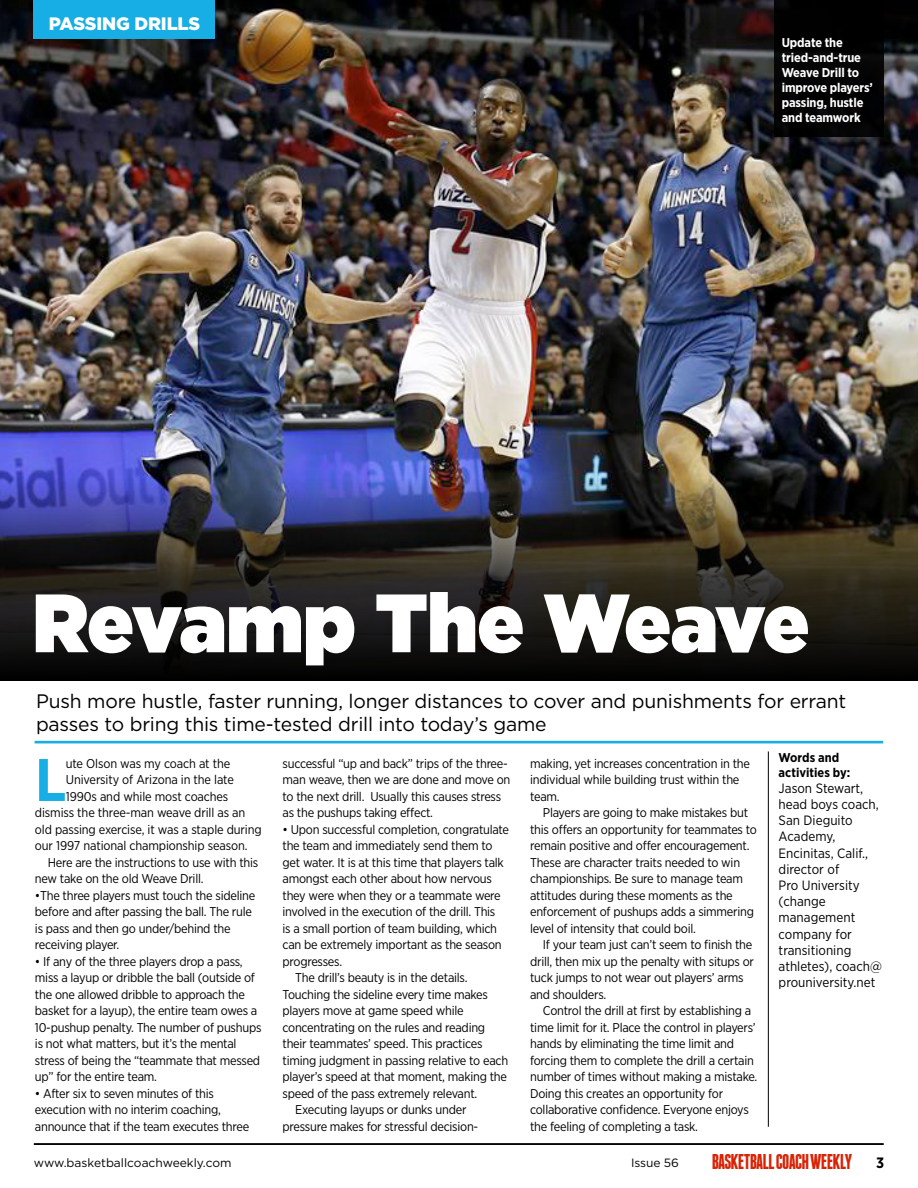
<style>
.page{position:relative;width:918px;height:1188px;background:#fff}
.page>*{position:absolute;margin:0;border:0;box-sizing:border-box;transform-origin:0 0}
.t1{font:900 82.5px "Gotham";letter-spacing:-.01em;color:#fff;scale:.94 1}
.t2{font:700 59.85px "Gotham Narrow";color:#16aee4}
.t3{font:700 21.3px "Franchise";letter-spacing:-.04em;color:#d82307;scale:.94 1}
.t4{font:19.5px/22.5px "Gotham";letter-spacing:-.01em;color:#000}
.t5{font:900 18px "Gotham";letter-spacing:-.01em;color:#fff}
.t6{font:13.5px/16.2px "Gotham Narrow";color:#000}
.t7{font:12.75px/16.5px "Gotham Narrow";letter-spacing:-.02em;color:#000}
.t8{font:700 12.75px/15px "Gotham Narrow";letter-spacing:-.01em;color:#fff}
.t9{font:700 12.75px/15px "Gotham Narrow";color:#000}
.t10{font:12px "Gotham";color:#000}
.s1{font-family:"Gotham Narrow";font-size:15px;color:#000}
</style>
<div class="page">
<img style="left:0;top:0;width:918px;height:478px">
<hr style="left:768px;top:751px;width:1px;height:376px;background:#000">
<svg style="left:0;top:478px;width:918px;height:203px;background:#242228"></svg>
<hr style="left:35px;top:741px;width:848px;height:2px;background:#16aee4">
<div style="left:774px;top:0;width:110px;height:136px;background:#000"></div>
<div style="left:34px;top:0;width:181px;height:38px;background:#16aee4"></div>
<hr style="left:34px;top:1143px;width:850px;height:2px;background:#000">
<p class="t5" style="left:49px;top:13px;width:141px">PASSING DRILLS</p>
<p class="t8" style="left:782px;top:35px;width:93px">Update the tried-and-true<br>Weave Drill to improve players’ passing, hustle and teamwork</p>
<p class="t1" style="left:33px;top:575px;width:828px">Revamp The Weave</p>
<p class="t4" style="left:36px;top:690px;width:812px">Push more hustle, faster running, longer distances to cover and punishments for errant passes to bring this time-tested drill into today’s game</p>
<p class="t2" style="left:35px;top:741px;width:33px">L</p>
<p class="t7" style="left:66px;top:755px;width:166px">ute Olson was my coach at the</p>
<p class="t7" style="left:66px;top:771px;width:170px">University of Arizona in the late</p>
<p class="t7" style="left:66px;top:788px;width:164px">1990s and while most coaches</p>
<p class="t7" style="left:35px;top:804px;width:212px">dismiss the three-man weave drill as an</p>
<p class="t7" style="left:35px;top:821px;width:228px">old passing exercise, it was a staple during</p>
<p class="t7" style="left:35px;top:837px;width:214px">our 1997 national championship season.</p>
<p class="t7" style="left:48px;top:854px;width:212px">Here are the instructions to use with this</p>
<p class="t7" style="left:35px;top:870px;width:170px">new take on the old Weave Drill.</p>
<p class="t7" style="left:35px;top:887px;width:222px">•The three players must touch the sideline before and after passing the ball. The rule is pass and then go under/behind the receiving player.</p>
<p class="t7" style="left:35px;top:953px;width:228px">• If any of the three players drop a pass, miss a layup or dribble the ball (outside of the one allowed dribble to approach the basket for a layup), the entire team owes a 10-pushup penalty. The number of pushups is not what matters, but it’s the mental stress of being the “teammate that messed up” for the entire team.</p>
<p class="t7" style="left:35px;top:1085px;width:216px">• After six to seven minutes of this execution with no interim coaching, announce that if the team executes three</p>
<p class="t7" style="left:283px;top:755px;width:229px">successful “up and back” trips of the three&shy;man weave, then we are done and move on to the next drill. Usually this causes stress as the pushups taking effect.</p>
<p class="t7" style="left:283px;top:821px;width:228px">• Upon successful completion, congratulate</p>
<p class="t7" style="left:283px;top:837px;width:212px">the team and immediately send them to</p>
<p class="t7" style="left:283px;top:854px;width:223px">get water. It is at this time that players talk</p>
<p class="t7" style="left:283px;top:870px;width:211px">amongst each other about how nervous</p>
<p class="t7" style="left:283px;top:887px;width:220px">they were when they or a teammate were</p>
<p class="t7" style="left:283px;top:903px;width:214px">involved in the execution of the drill. This</p>
<p class="t7" style="left:283px;top:920px;width:216px">is a small portion of team building, which</p>
<p class="t7" style="left:283px;top:936px;width:221px">can be extremely important as the season</p>
<p class="t7" style="left:283px;top:953px;width:61px">progresses.</p>
<p class="t7" style="left:295px;top:969px;width:174px">The drill’s beauty is in the details.</p>
<p class="t7" style="left:283px;top:986px;width:207px">Touching the sideline every time makes</p>
<p class="t7" style="left:283px;top:1002px;width:183px">players move at game speed while</p>
<p class="t7" style="left:283px;top:1019px;width:204px">concentrating on the rules and reading</p>
<p class="t7" style="left:283px;top:1035px;width:202px">their teammates’ speed. This practices</p>
<p class="t7" style="left:283px;top:1052px;width:227px">timing judgment in passing relative to each</p>
<p class="t7" style="left:283px;top:1068px;width:226px">player’s speed at that moment, making the</p>
<p class="t7" style="left:283px;top:1085px;width:196px">speed of the pass extremely relevant.</p>
<p class="t7" style="left:295px;top:1101px;width:173px">Executing layups or dunks under</p>
<p class="t7" style="left:283px;top:1118px;width:197px">pressure makes for stressful decision-</p>
<p class="t7" style="left:530px;top:755px;width:221px">making, yet increases concentration in the</p>
<p class="t7" style="left:530px;top:771px;width:211px">individual while building trust within the</p>
<p class="t7" style="left:530px;top:788px;width:31px">team.</p>
<p class="t7" style="left:543px;top:804px;width:207px">Players are going to make mistakes but</p>
<p class="t7" style="left:530px;top:821px;width:228px">this offers an opportunity for teammates to</p>
<p class="t7" style="left:530px;top:837px;width:221px">remain positive and offer encouragement.</p>
<p class="t7" style="left:530px;top:854px;width:212px">These are character traits needed to win</p>
<p class="t7" style="left:530px;top:870px;width:214px">championships. Be sure to manage team</p>
<p class="t7" style="left:530px;top:887px;width:204px">attitudes during these moments as the</p>
<p class="t7" style="left:530px;top:903px;width:225px">enforcement of pushups adds a simmering</p>
<p class="t7" style="left:530px;top:920px;width:167px">level of intensity that could boil.</p>
<p class="t7" style="left:543px;top:936px;width:211px">If your team just can’t seem to finish the</p>
<p class="t7" style="left:530px;top:953px;width:225px">drill, then mix up the penalty with situps or</p>
<p class="t7" style="left:530px;top:969px;width:215px">tuck jumps to not wear out players’ arms</p>
<p class="t7" style="left:530px;top:986px;width:78px">and shoulders.</p>
<p class="t7" style="left:543px;top:1002px;width:210px">Control the drill at first by establishing a</p>
<p class="t7" style="left:530px;top:1019px;width:227px">time limit for it. Place the control in players’</p>
<p class="t7" style="left:530px;top:1035px;width:205px">hands by eliminating the time limit and</p>
<p class="t7" style="left:530px;top:1052px;width:225px">forcing them to complete the drill a certain</p>
<p class="t7" style="left:530px;top:1068px;width:229px">number of times without making a mistake.</p>
<p class="t7" style="left:530px;top:1085px;width:195px">Doing this creates an opportunity for</p>
<p class="t7" style="left:530px;top:1101px;width:220px">collaborative confidence. Everyone enjoys</p>
<p class="t7" style="left:530px;top:1118px;width:169px">the feeling of completing a task.</p>
<p class="t9" style="left:779px;top:750px;width:73px">Words and activities by:</p>
<p class="t6" style="left:779px;top:780px;width:105px">Jason Stewart, head boys coach,<br>San Dieguito<br>Academy,<br>Encinitas, Calif., director of<br>Pro University (change management company for transitioning athletes), coach@ prouniversity.net</p>
<p class="t10" style="left:34px;top:1156px;width:199px">www.basketballcoachweekly.com</p>
<p class="t10" style="left:631px;top:1156px;width:49px">Issue 56</p>
<p class="t3" style="left:712px;top:1152px;width:185px">BASKETBALL COACH WEEKLY <span class="s1">3</span></p>
</div>
